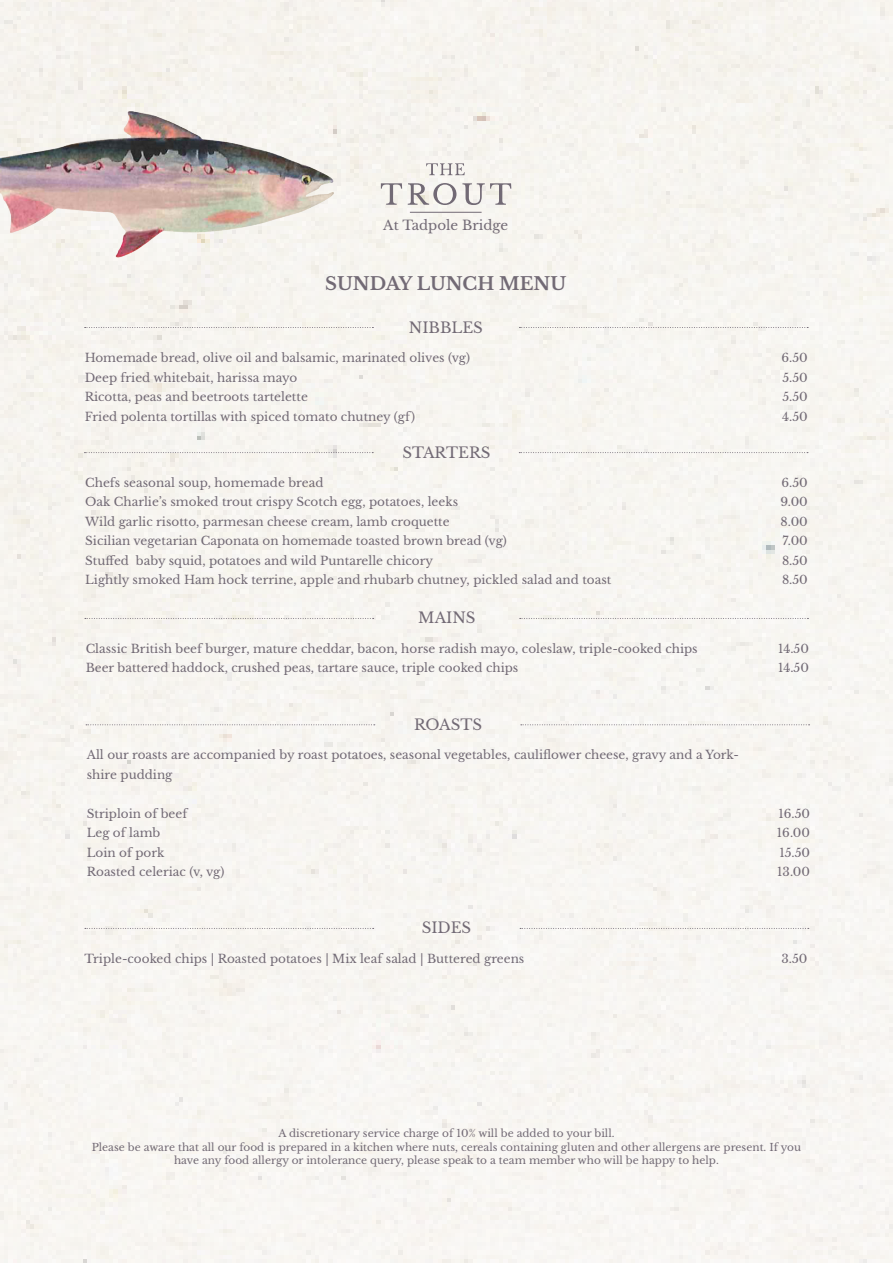
<style>
.page{position:relative;width:893px;height:1263px;background:#fff}
.page>*{position:absolute;margin:0;border:0;box-sizing:border-box;transform-origin:0 0}
.t1{font:700 18px "Libre Baskerville";color:#726a75}
.t2{font:15px "Libre Baskerville";color:#726a75}
.t3{font:13.35px "Libre Baskerville";color:#726a75}
.t4{font:12px/19.5px "Libre Baskerville";color:#726a75}
.t5{font:10.5px/13.5px "Libre Baskerville";color:#726a75;text-align:center}
</style>
<div class="page">
<svg style="left:85px;top:327px;width:288px;height:1px"></svg>
<svg style="left:519px;top:327px;width:289px;height:1px"></svg>
<svg style="left:84px;top:452px;width:289px;height:1px"></svg>
<svg style="left:519px;top:452px;width:289px;height:1px"></svg>
<svg style="left:85px;top:618px;width:289px;height:1px"></svg>
<svg style="left:520px;top:618px;width:288px;height:1px"></svg>
<svg style="left:85px;top:928px;width:289px;height:1px"></svg>
<svg style="left:520px;top:928px;width:289px;height:1px"></svg>
<svg style="left:426px;top:163px;width:39px;height:12px"></svg>
<svg style="left:381px;top:183px;width:21px;height:22px"></svg>
<svg style="left:408px;top:183px;width:48px;height:22px"></svg>
<svg style="left:462px;top:183px;width:49px;height:22px"></svg>
<hr style="left:410px;top:212px;width:72px;height:1px;background:#726a75">
<img style="left:0;top:111px;width:334px;height:146px">
<svg style="left:86px;top:724px;width:289px;height:1px"></svg>
<svg style="left:521px;top:724px;width:289px;height:1px"></svg>
<p class="t3" style="left:383px;top:217px;width:126px">At Tadpole Bridge</p>
<p class="t1" style="left:325px;top:273px;width:243px">SUNDAY LUNCH MENU</p>
<p class="t2" style="left:409px;top:318px;width:76px">NIBBLES</p>
<p class="t4" style="left:85px;top:348px;width:387px">Homemade bread, olive oil and balsamic, marinated olives (vg)</p>
<p class="t4" style="left:85px;top:368px;width:214px">Deep fried whitebait, harissa mayo</p>
<p class="t4" style="left:85px;top:387px;width:225px">Ricotta, peas and beetroots tartelette</p>
<p class="t4" style="left:85px;top:407px;width:332px">Fried polenta tortillas with spiced tomato chutney (gf)</p>
<p class="t2" style="left:402px;top:443px;width:89px">STARTERS</p>
<p class="t4" style="left:85px;top:473px;width:240px">Chefs seasonal soup, homemade bread</p>
<p class="t4" style="left:85px;top:492px;width:374px">Oak Charlie’s smoked trout crispy Scotch egg, potatoes, leeks</p>
<p class="t4" style="left:85px;top:512px;width:366px">Wild garlic risotto, parmesan cheese cream, lamb croquette</p>
<p class="t4" style="left:85px;top:531px;width:423px">Sicilian vegetarian Caponata on homemade toasted brown bread (vg)</p>
<p class="t4" style="left:85px;top:551px;width:349px">Stuffed baby squid, potatoes and wild Puntarelle chicory</p>
<p class="t4" style="left:85px;top:570px;width:528px">Lightly smoked Ham hock terrine, apple and rhubarb chutney, pickled salad and toast</p>
<p class="t2" style="left:418px;top:609px;width:59px">MAINS</p>
<p class="t4" style="left:86px;top:639px;width:614px">Classic British beef burger, mature cheddar, bacon, horse radish mayo, coleslaw, triple-cooked chips</p>
<p class="t4" style="left:86px;top:658px;width:434px">Beer battered haddock, crushed peas, tartare sauce, triple cooked chips</p>
<p class="t2" style="left:414px;top:715px;width:70px">ROASTS</p>
<p class="t4" style="left:87px;top:745px;width:654px">All our roasts are accompanied by roast potatoes, seasonal vegetables, cauliflower cheese, gravy and a York&shy;shire pudding</p>
<p class="t4" style="left:87px;top:803px;width:102px">Striploin of beef</p>
<p class="t4" style="left:87px;top:823px;width:75px">Leg of lamb</p>
<p class="t4" style="left:87px;top:842px;width:79px">Loin of pork</p>
<p class="t4" style="left:87px;top:862px;width:139px">Roasted celeriac (v, vg)</p>
<p class="t2" style="left:422px;top:919px;width:51px">SIDES</p>
<p class="t4" style="left:84px;top:949px;width:441px">Triple-cooked chips | Roasted potatoes | Mix leaf salad | Buttered greens</p>
<p class="t4" style="left:782px;top:348px;width:28px;text-align:justify">6.50<br>5.50<br>5.50<br>4.50</p>
<p class="t4" style="left:782px;top:473px;width:28px">6.50</p>
<p class="t4" style="left:780px;top:492px;width:29px">9.00</p>
<p class="t4" style="left:780px;top:512px;width:29px">8.00</p>
<p class="t4" style="left:782px;top:531px;width:27px">7.00</p>
<p class="t4" style="left:782px;top:551px;width:27px">8.50</p>
<p class="t4" style="left:782px;top:570px;width:27px">8.50</p>
<p class="t4" style="left:778px;top:639px;width:32px">14.50<br>14.50</p>
<p class="t4" style="left:778px;top:804px;width:33px">16.50</p>
<p class="t4" style="left:777px;top:823px;width:35px">16.00</p>
<p class="t4" style="left:779px;top:843px;width:32px">15.50</p>
<p class="t4" style="left:777px;top:862px;width:34px">13.00</p>
<p class="t4" style="left:781px;top:949px;width:27px">3.50</p>
<p class="t5" style="left:278px;top:1126px;width:338px">A discretionary service charge of 10% will be added to your bill.</p>
<p class="t5" style="left:92px;top:1140px;width:711px">Please be aware that all our food is prepared in a kitchen where nuts, cereals containing gluten and other allergens are present. If you have any food allergy or intolerance query, please speak to a team member who will be happy to help.</p>
</div>
